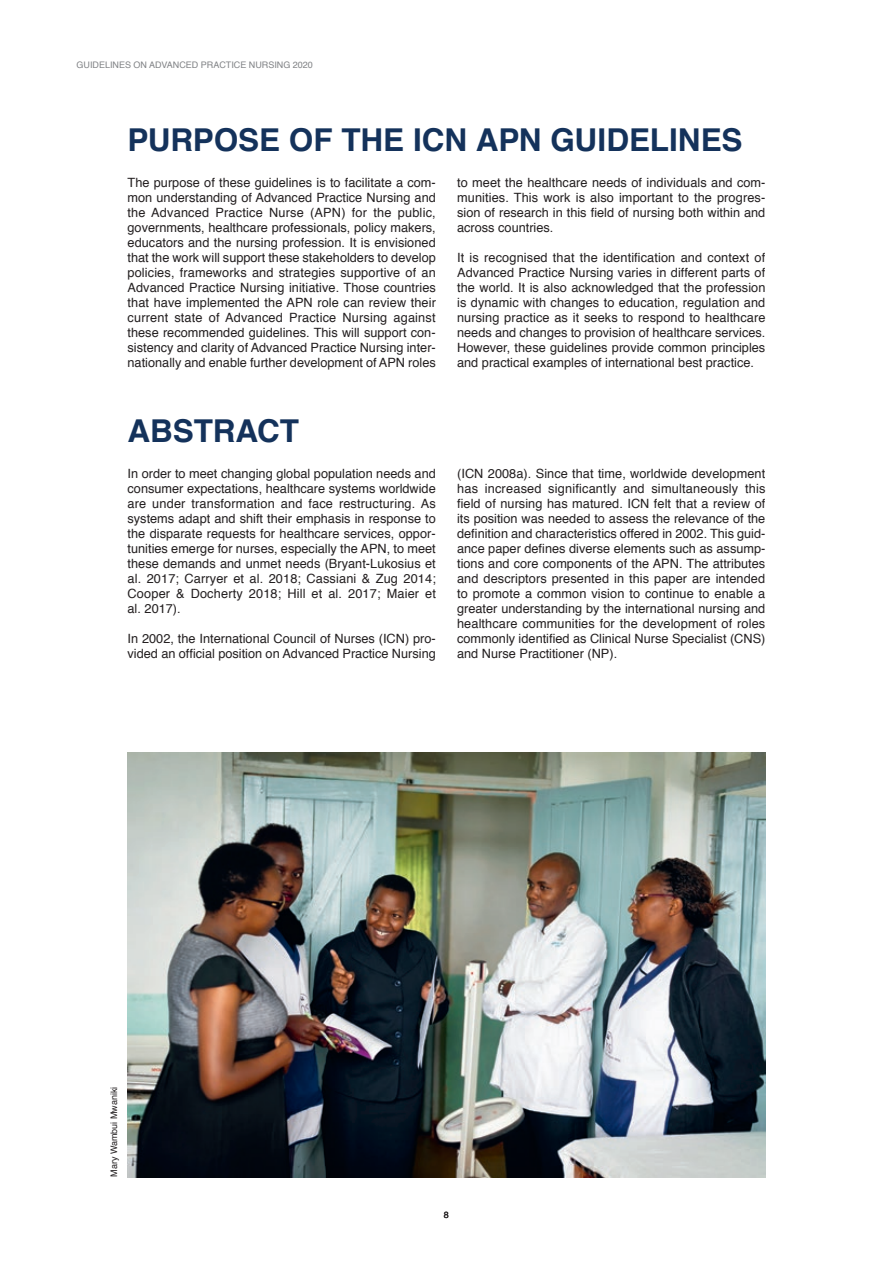
<style>
.page{position:relative;width:893px;height:1263px;background:#fff}
.page>*{position:absolute;margin:0;border:0;box-sizing:border-box;transform-origin:0 0}
.A4_Title_2{font:700 31.5px "Helvetica";letter-spacing:-.005em;color:#14325b}
.Body_text{font:12.75px/15px "Helvetica";color:#231f20;text-align:justify}
.t1{font:9px "Helvetica";color:#808285}
.Credits{font:9px "Helvetica";color:#231f20}
</style>
<div class="page">
<img style="left:128px;top:752px;width:637px;height:426px">
<p class="t1" style="left:77px;top:58px;width:238px">GUIDELINES ON ADVANCED PRACTICE NURSING 2020</p>
<p class="A4_Title_2" style="left:128px;top:115px;width:616px">PURPOSE OF THE ICN APN GUIDELINES</p>
<p class="Body_text" style="left:128px;top:176px;width:310px">The purpose of these guidelines is to facilitate a com&shy;mon understanding of Advanced Practice Nursing and the Advanced Practice Nurse (APN) for the public, governments, healthcare professionals, policy makers, educators and the nursing profession. It is envisioned that the work will support these stakeholders to develop policies, frameworks and strategies supportive of an Advanced Practice Nursing initiative. Those countries that have implemented the APN role can review their current state of Advanced Practice Nursing against these recommended guidelines. This will support con&shy;sistency and clarity of Advanced Practice Nursing inter&shy;nationally and enable further development of APN roles</p>
<p class="Body_text" style="left:457px;top:176px;width:310px">to meet the healthcare needs of individuals and com&shy;munities. This work is also important to the progres&shy;sion of research in this field of nursing both within and across countries.</p>
<p class="Body_text" style="left:457px;top:251px;width:310px">It is recognised that the identification and context of Advanced Practice Nursing varies in different parts of the world. It is also acknowledged that the profession is dynamic with changes to education, regulation and nursing practice as it seeks to respond to healthcare needs and changes to provision of healthcare services.<br>However, these guidelines provide common principles and practical examples of international best practice.</p>
<p class="A4_Title_2" style="left:128px;top:405px;width:173px">ABSTRACT</p>
<p class="Body_text" style="left:128px;top:466px;width:310px">In order to meet changing global population needs and consumer expectations, healthcare systems worldwide are under transformation and face restructuring. As systems adapt and shift their emphasis in response to the disparate requests for healthcare services, oppor&shy;tunities emerge for nurses, especially the APN, to meet these demands and unmet needs (Bryant-Lukosius et al. 2017; Carryer et al. 2018; Cassiani &amp; Zug 2014; Cooper &amp; Docherty 2018; Hill et al. 2017; Maier et al. 2017).</p>
<p class="Body_text" style="left:128px;top:631px;width:310px">In 2002, the International Council of Nurses (ICN) pro&shy;vided an official position on Advanced Practice Nursing</p>
<p class="Body_text" style="left:457px;top:466px;width:310px">(ICN 2008a). Since that time, worldwide development has increased significantly and simultaneously this field of nursing has matured. ICN felt that a review of its position was needed to assess the relevance of the definition and characteristics offered in 2002. This guid&shy;ance paper defines diverse elements such as assump&shy;tions and core components of the APN. The attributes and descriptors presented in this paper are intended to promote a common vision to continue to enable a greater understanding by the international nursing and healthcare communities for the development of roles commonly identified as Clinical Nurse Specialist (CNS) and Nurse Practitioner (NP).</p>
<p class="Credits" style="left:107px;top:1177px;width:92px;rotate:-90deg">Mary Wambui Mwaniki</p>
<p class="Credits" style="left:444px;top:1207px;width:7px">8</p>
</div>
